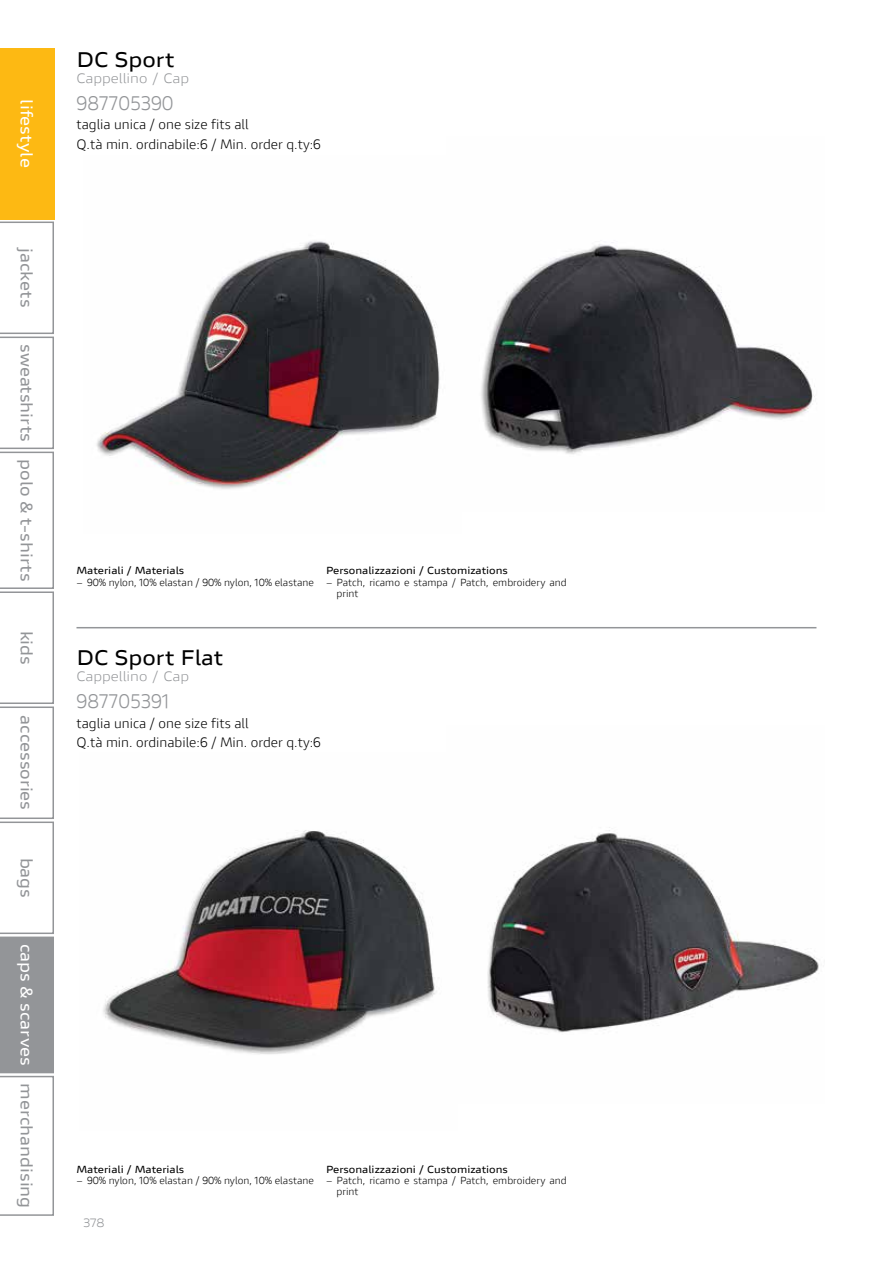
<style>
.page{position:relative;width:893px;height:1263px;background:#fff}
.page>*{position:absolute;margin:0;border:0;box-sizing:border-box;transform-origin:0 0}
.t1{font:700 21px "Ducati Style Ext";color:#000}
.t2{font:19.5px "Ducati Style";color:#939598}
.t3{font:700 16.5px "Ducati Style Ext";color:#939598}
.t4{font:700 16.5px "Ducati Style Ext";color:#fff}
.t5{font:13.5px/19.5px "Ducati Style";color:#000}
.t6{font:13.5px "Ducati Style Ext";color:#939598}
.t7{font:12px "Ducati Style Ext";color:#939598}
.t8{font:10.2px/11.2px "Ducati Style";color:#000}
.t9{font:700 10.2px "Ducati Style Ext";color:#000}
.s1{color:#fff}
</style>
<div class="page">
<div style="left:0;top:48px;width:54px;height:171px;background:#fdb913"></div>
<svg style="left:0;top:222px;width:54px;height:994px"></svg>
<hr style="left:76px;top:627px;width:740px;height:1px;background:#939598">
<img style="left:96px;top:241px;width:344px;height:248px">
<img style="left:481px;top:242px;width:334px;height:212px">
<img style="left:103px;top:830px;width:334px;height:224px">
<img style="left:487px;top:827px;width:332px;height:206px">
<h3 class="t4" style="left:37px;top:99px;width:70px;rotate:90deg">lifestyle</h3>
<h3 class="t3" style="left:37px;top:248px;width:60px;rotate:90deg">jackets</h3>
<h3 class="t3" style="left:37px;top:344px;width:239px;rotate:90deg">sweatshirts polo &amp; t-shirts</h3>
<h3 class="t3" style="left:37px;top:630px;width:36px;rotate:90deg">kids</h3>
<h3 class="t3" style="left:37px;top:715px;width:96px;rotate:90deg">accessories</h3>
<h3 class="t3" style="left:37px;top:858px;width:42px;rotate:90deg">bags</h3>
<h3 class="t3" style="left:37px;top:944px;width:266px;rotate:90deg"><span class="s1">caps &amp; scarves</span> merchandising</h3>
<h1 class="t1" style="left:76px;top:45px;width:100px">DC Sport</h1>
<h3 class="t6" style="left:76px;top:70px;width:114px">Cappellino / Cap</h3>
<h2 class="t2" style="left:76px;top:91px;width:99px">987705390</h2>
<h3 class="t5" style="left:76px;top:115px;width:246px">taglia unica / one size fits all<br>Q.tà min. ordinabile:6 / Min. order q.ty:6</h3>
<p class="t9" style="left:76px;top:564px;width:109px">Materiali / Materials</p>
<p class="t8" style="left:76px;top:576px;width:239px">– 90% nylon, 10% elastan / 90% nylon, 10% elastane</p>
<p class="t9" style="left:326px;top:564px;width:183px">Personalizzazioni / Customizations</p>
<p class="t8" style="left:337px;top:576px;width:232px;text-indent:-10px">– Patch, ricamo e stampa / Patch, embroidery and print</p>
<h1 class="t1" style="left:76px;top:644px;width:148px">DC Sport Flat</h1>
<h3 class="t6" style="left:76px;top:668px;width:114px">Cappellino / Cap</h3>
<h2 class="t2" style="left:76px;top:689px;width:95px">987705391</h2>
<h3 class="t5" style="left:76px;top:713px;width:246px">taglia unica / one size fits all<br>Q.tà min. ordinabile:6 / Min. order q.ty:6</h3>
<p class="t9" style="left:76px;top:1162px;width:109px">Materiali / Materials</p>
<p class="t8" style="left:76px;top:1175px;width:239px">– 90% nylon, 10% elastan / 90% nylon, 10% elastane</p>
<p class="t7" style="left:83px;top:1215px;width:22px">378</p>
<p class="t9" style="left:326px;top:1162px;width:183px">Personalizzazioni / Customizations</p>
<p class="t8" style="left:337px;top:1175px;width:232px;text-indent:-10px">– Patch, ricamo e stampa / Patch, embroidery and print</p>
</div>
